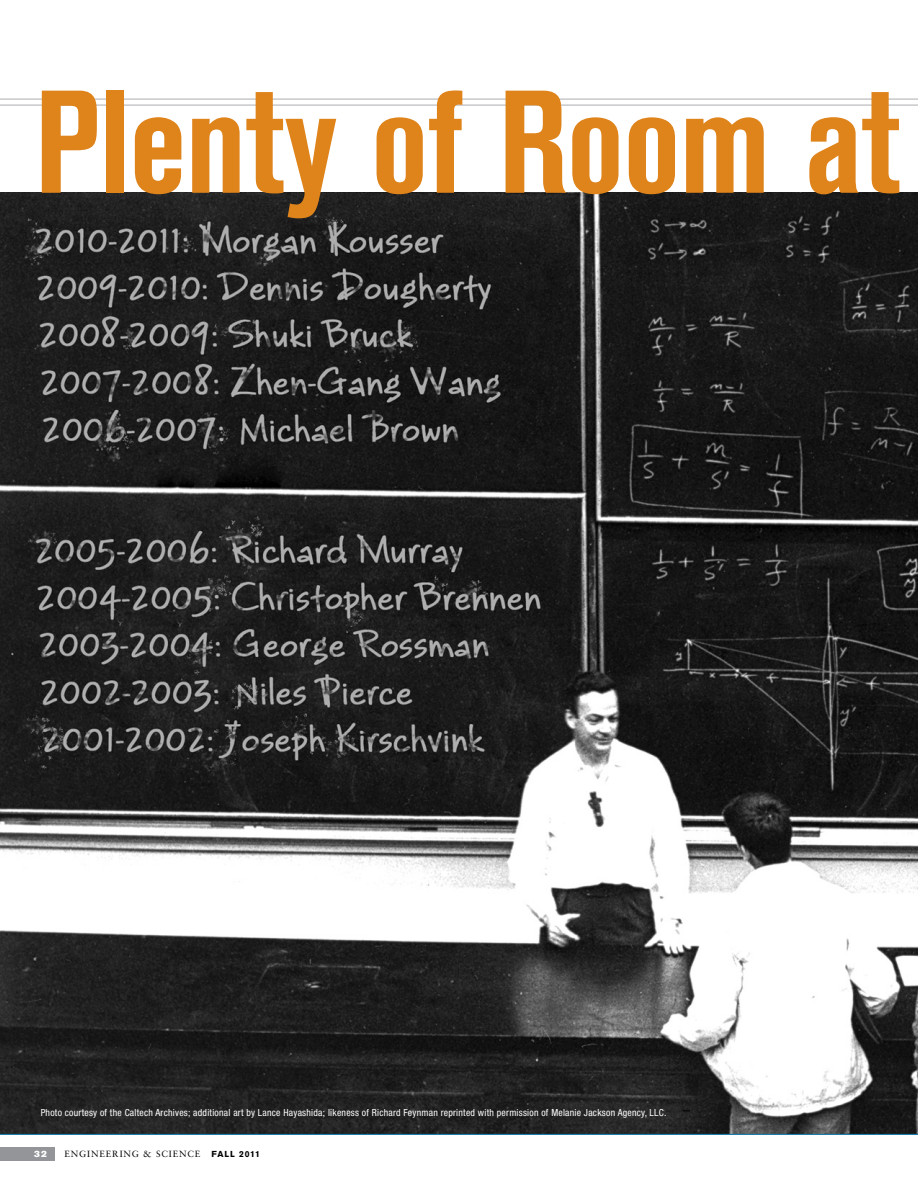
<style>
.page{position:relative;width:918px;height:1188px;background:#fff}
.page>*{position:absolute;margin:0;border:0;box-sizing:border-box;transform-origin:0 0}
.t1{font:700 condensed 144.45px "Akzidenz Grotesk BE";letter-spacing:-.005em;color:#df831b}
.t2{font:condensed 9.75px "Helvetica Neue";letter-spacing:.025em;color:#fff}
.t3{font:9px "Sabon LT Std";letter-spacing:.1em;color:#000}
.t4{font:9px "Akzidenz Grotesk Pro Super";color:#fff}
.s1{font-family:"Akzidenz Grotesk Pro";font-weight:700;font-size:8.7px}
</style>
<div class="page">
<img style="left:0;top:193px;width:918px;height:941px">
<hr style="left:0;top:105px;width:918px;height:1px;background:#aeadb2">
<hr style="left:0;top:99px;width:918px;height:1px;background:#aeadb2">
<div style="left:0;top:1147px;width:54px;height:14px;background:#939598"></div>
<hr style="left:0;top:1134px;width:918px;height:1px;background:#006a9e">
<h1 class="t1" style="left:35px;top:60px;width:867px">Plenty of Room at</h1>
<p class="t2" style="left:41px;top:1107px;width:627px">Photo courtesy of the Caltech Archives; additional art by Lance Hayashida; likeness of Richard Feynman reprinted with permission of Melanie Jackson Agency, LLC.</p>
<p class="t4" style="left:34px;top:1148px;width:14px">32</p>
<p class="t3" style="left:64px;top:1149px;width:197px">ENGINEERING &amp; SCIENCE <span class="s1">fall 2011</span></p>
</div>
